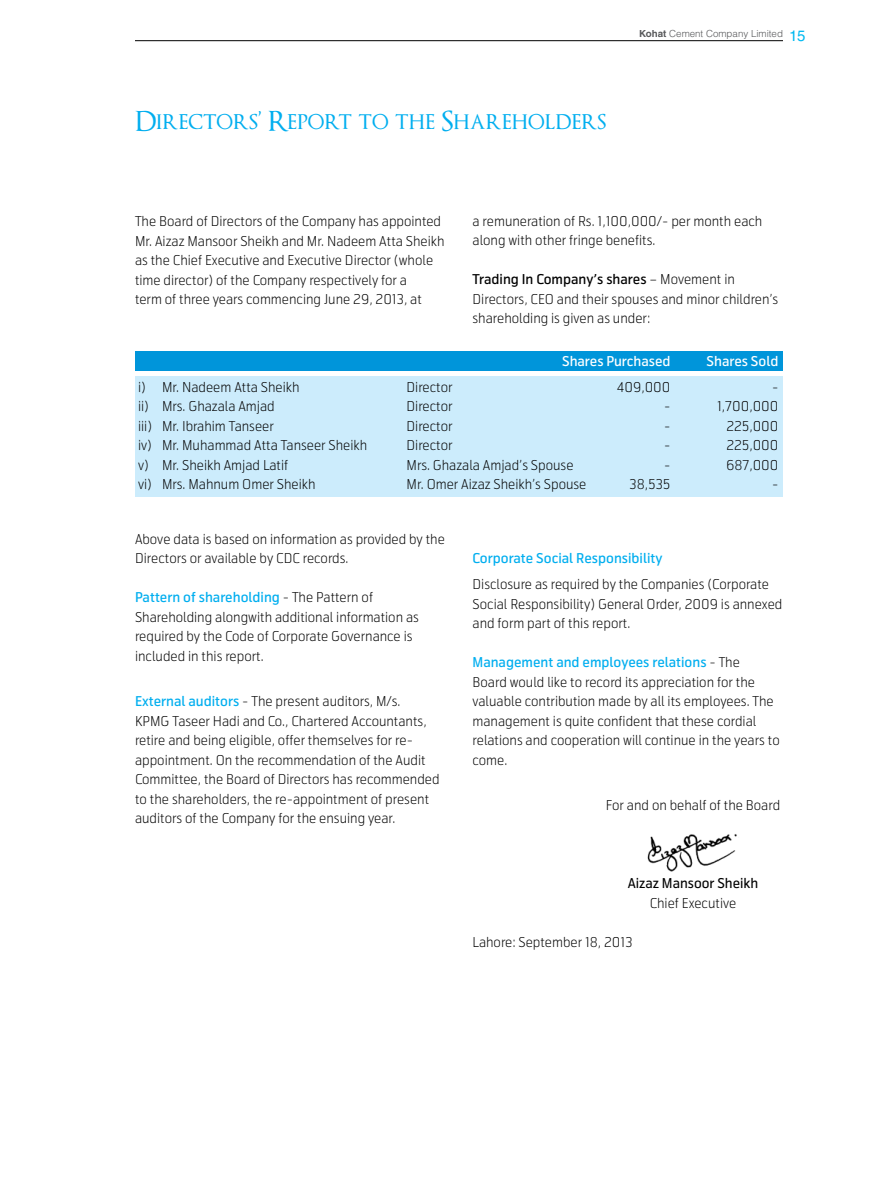
<style>
.page{position:relative;width:891px;height:1188px;background:#fff}
.page>*{position:absolute;margin:0;border:0;box-sizing:border-box;transform-origin:0 0}
.t1{font:27px "Optimus Princeps";color:#00aeef}
.t2{font:300 13.5px/19.5px "Telenor";color:#000}
.t3{font:500 13.5px "Telenor";color:#00aeef}
.t4{font:500 13.5px "Telenor";color:#fff}
.t5{font:13.5px "Telenor";color:#000}
.t6{font:300 9.75px "Helvetica LT Std";color:#58595b}
.s1{font-weight:700}
.s2{font-weight:400;font-size:15px;color:#00b9f1}
.s3{font-weight:500}
.s4{font-weight:500;color:#00aeef}
</style>
<div class="page">
<div style="left:135px;top:377px;width:648px;height:120px;background:#ccecfc"></div>
<div style="left:135px;top:351px;width:648px;height:20px;background:#0095da"></div>
<img style="left:647px;top:834px;width:90px;height:38px">
<hr style="left:135px;top:40px;width:648px;height:1px;background:#000">
<h1 class="t1" style="left:135px;top:108px;width:473px">Directors’ Report to the Shareholders</h1>
<p class="t6" style="left:639px;top:27px;width:168px"><span class="s1">Kohat</span> Cement Company Limited <span class="s2">15</span></p>
<p class="t2" style="left:135px;top:212px;width:311px">The Board of Directors of the Company has appointed Mr. Aizaz Mansoor Sheikh and Mr. Nadeem Atta Sheikh as the Chief Executive and Executive Director (whole time director) of the Company respectively for a<br>term of three years commencing June 29, 2013, at</p>
<p class="t2" style="left:473px;top:212px;width:291px">a remuneration of Rs. 1,100,000/- per month each along with other fringe benefits.</p>
<p class="t2" style="left:473px;top:270px;width:307px"><span class="s3">Trading In Company’s shares</span> – Movement in<br>Directors, CEO and their spouses and minor children’s shareholding is given as under:</p>
<p class="t4" style="left:562px;top:352px;width:110px">Shares Purchased</p>
<p class="t4" style="left:707px;top:352px;width:73px">Shares Sold</p>
<p class="t2" style="left:138px;top:377px;width:163px">i) Mr. Nadeem Atta Sheikh</p>
<p class="t2" style="left:407px;top:377px;width:48px">Director</p>
<p class="t2" style="left:617px;top:377px;width:55px">409,000</p>
<p class="t2" style="left:772px;top:377px;width:8px">-</p>
<p class="t2" style="left:138px;top:397px;width:138px">ii) Mrs. Ghazala Amjad</p>
<p class="t2" style="left:407px;top:397px;width:48px">Director</p>
<p class="t2" style="left:664px;top:397px;width:8px">-</p>
<p class="t2" style="left:717px;top:397px;width:63px">1,700,000</p>
<p class="t2" style="left:138px;top:416px;width:137px">iii) Mr. Ibrahim Tanseer</p>
<p class="t2" style="left:407px;top:416px;width:48px">Director</p>
<p class="t2" style="left:664px;top:416px;width:8px">-</p>
<p class="t2" style="left:726px;top:416px;width:54px">225,000</p>
<p class="t2" style="left:138px;top:436px;width:231px">iv) Mr. Muhammad Atta Tanseer Sheikh</p>
<p class="t2" style="left:407px;top:436px;width:48px">Director</p>
<p class="t2" style="left:664px;top:436px;width:8px">-</p>
<p class="t2" style="left:726px;top:436px;width:54px">225,000</p>
<p class="t2" style="left:138px;top:455px;width:152px">v) Mr. Sheikh Amjad Latif</p>
<p class="t2" style="left:407px;top:455px;width:169px">Mrs. Ghazala Amjad’s Spouse</p>
<p class="t2" style="left:664px;top:455px;width:8px">-</p>
<p class="t2" style="left:726px;top:455px;width:54px">687,000</p>
<p class="t2" style="left:138px;top:475px;width:179px">vi) Mrs. Mahnum Omer Sheikh</p>
<p class="t2" style="left:407px;top:475px;width:181px">Mr. Omer Aizaz Sheikh’s Spouse</p>
<p class="t2" style="left:630px;top:475px;width:42px">38,535</p>
<p class="t2" style="left:772px;top:475px;width:8px">-</p>
<p class="t2" style="left:135px;top:529px;width:311px">Above data is based on information as provided by the<br>Directors or available by CDC records.</p>
<p class="t2" style="left:135px;top:588px;width:285px"><span class="s4">Pattern of shareholding</span> - The Pattern of Shareholding alongwith additional information as required by the Code of Corporate Governance is included in this report.</p>
<p class="t2" style="left:135px;top:692px;width:306px"><span class="s4">External auditors</span> - The present auditors, M/s.<br>KPMG Taseer Hadi and Co., Chartered Accountants, retire and being eligible, offer themselves for re&shy;appointment. On the recommendation of the Audit Committee, the Board of Directors has recommended to the shareholders, the re-appointment of present auditors of the Company for the ensuing year.</p>
<p class="t3" style="left:473px;top:550px;width:192px">Corporate Social Responsibility</p>
<p class="t2" style="left:473px;top:575px;width:311px">Disclosure as required by the Companies (Corporate<br>Social Responsibility) General Order, 2009 is annexed and form part of this report.</p>
<p class="t2" style="left:473px;top:653px;width:309px"><span class="s4">Management and employees relations</span> - The<br>Board would like to record its appreciation for the valuable contribution made by all its employees. The management is quite confident that these cordial relations and cooperation will continue in the years to come.</p>
<p class="t2" style="left:606px;top:796px;width:176px">For and on behalf of the Board</p>
<p class="t5" style="left:628px;top:875px;width:132px">Aizaz Mansoor Sheikh</p>
<p class="t2" style="left:650px;top:894px;width:88px">Chief Executive</p>
<p class="t2" style="left:473px;top:933px;width:162px">Lahore: September 18, 2013</p>
</div>
